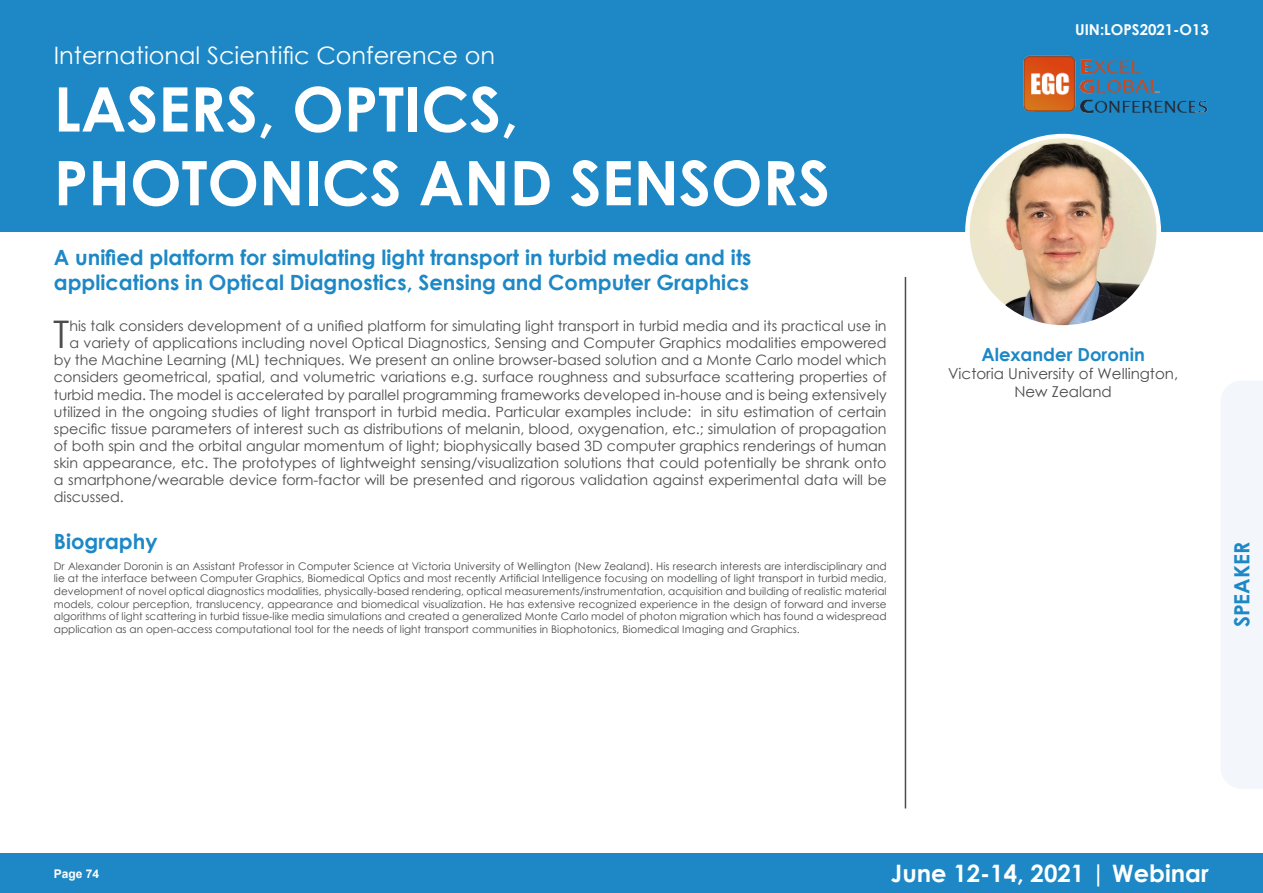
<style>
.page{position:relative;width:1263px;height:893px;background:#fff}
.page>*{position:absolute;margin:0;border:0;box-sizing:border-box;transform-origin:0 0}
.t1{font:700 61.5px/73.7px "Century Gothic";color:#fff}
.t2{font:38.1px "Century Gothic";color:#4b4c4d}
.t3{font:24px "Century Gothic";color:#fff}
.t4{font:700 24px "Century Gothic";color:#fff}
.t5{font:700 21px/25.2px "Century Gothic";color:#1d88c5}
.t6{font:700 18px "Century Gothic";color:#1d88c5}
.t7{font:15px/18px "Century Gothic";color:#4b4c4d;text-align:center}
.t8{font:700 15px "Century Gothic";color:#fff}
.t9{font:14.25px "Century Gothic";color:#4b4c4d}
.t10{font:700 12px "Arial";color:#fff}
.t11{font:10.5px/12.6px "Century Gothic";color:#4b4c4d;text-align:justify}
</style>
<div class="page">
<div style="left:0;top:0;width:1263px;height:232px;background:#1d88c5"></div>
<img style="left:1023px;top:55px;width:185px;height:59px">
<div style="left:0;top:854px;width:1263px;height:39px;background:#1d88c5"></div>
<img style="left:967px;top:136px;width:192px;height:191px;border-radius:96px">
<div style="left:965px;top:134px;width:196px;height:196px;border:4px solid #fff;border-radius:50%"></div>
<hr style="left:905px;top:277px;width:1px;height:531px;background:#4b4c4d">
<div style="left:1221px;top:381px;width:42px;height:407px;background:#f3f6fb"></div>
<h3 class="t3" style="left:54px;top:39px;width:443px">International Scientific Conference on</h3>
<h1 class="t1" style="left:54px;top:70px;width:778px">LASERS, OPTICS,<br>PHOTONICS AND SENSORS</h1>
<p class="t5" style="left:54px;top:243px;width:699px">A unified platform for simulating light transport in turbid media and its applications in Optical Diagnostics, Sensing and Computer Graphics</p>
<p class="t2" style="left:53px;top:308px;width:18px">T</p>
<p class="t9" style="left:69px;top:316px;width:819px">his talk considers development of a unified platform for simulating light transport in turbid media and its practical use in</p>
<p class="t9" style="left:69px;top:333px;width:819px">a variety of applications including novel Optical Diagnostics, Sensing and Computer Graphics modalities empowered</p>
<p class="t9" style="left:54px;top:350px;width:834px">by the Machine Learning (ML) techniques. We present an online browser-based solution and a Monte Carlo model which</p>
<p class="t9" style="left:54px;top:367px;width:834px">considers geometrical, spatial, and volumetric variations e.g. surface roughness and subsurface scattering properties of</p>
<p class="t9" style="left:54px;top:384px;width:834px">turbid media. The model is accelerated by parallel programming frameworks developed in-house and is being extensively</p>
<p class="t9" style="left:54px;top:402px;width:834px">utilized in the ongoing studies of light transport in turbid media. Particular examples include: in situ estimation of certain</p>
<p class="t9" style="left:54px;top:419px;width:834px">specific tissue parameters of interest such as distributions of melanin, blood, oxygenation, etc.; simulation of propagation</p>
<p class="t9" style="left:54px;top:436px;width:834px">of both spin and the orbital angular momentum of light; biophysically based 3D computer graphics renderings of human</p>
<p class="t9" style="left:54px;top:453px;width:834px">skin appearance, etc. The prototypes of lightweight sensing/visualization solutions that could potentially be shrank onto</p>
<p class="t9" style="left:54px;top:470px;width:834px">a smartphone/wearable device form-factor will be presented and rigorous validation against experimental data will be</p>
<p class="t9" style="left:54px;top:487px;width:72px">discussed.</p>
<p class="t5" style="left:54px;top:527px;width:105px">Biography</p>
<p class="t11" style="left:54px;top:559px;width:834px">Dr Alexander Doronin is an Assistant Professor in Computer Science at Victoria University of Wellington (New Zealand). His research interests are interdisciplinary and lie at the interface between Computer Graphics, Biomedical Optics and most recently Artificial Intelligence focusing on modelling of light transport in turbid media, development of novel optical diagnostics modalities, physically-based rendering, optical measurements/instrumentation, acquisition and building of realistic material models, colour perception, translucency, appearance and biomedical visualization. He has extensive recognized experience in the design of forward and inverse algorithms of light scattering in turbid tissue-like media simulations and created a generalized Monte Carlo model of photon migration which has found a widespread application as an open-access computational tool for the needs of light transport communities in Biophotonics, Biomedical Imaging and Graphics.</p>
<p class="t8" style="left:1075px;top:18px;width:135px">UIN:LOPS2021-O13</p>
<p class="t6" style="left:981px;top:341px;width:165px">Alexander Doronin</p>
<p class="t7" style="left:948px;top:364px;width:232px">Victoria University of Wellington,<br>New Zealand</p>
<p class="t5" style="left:1228px;top:627px;width:87px;rotate:-90deg">SPEAKER</p>
<p class="t10" style="left:54px;top:865px;width:47px">Page 74</p>
<h3 class="t4" style="left:891px;top:855px;width:319px">June 12-14, 2021 | Webinar</h3>
</div>
